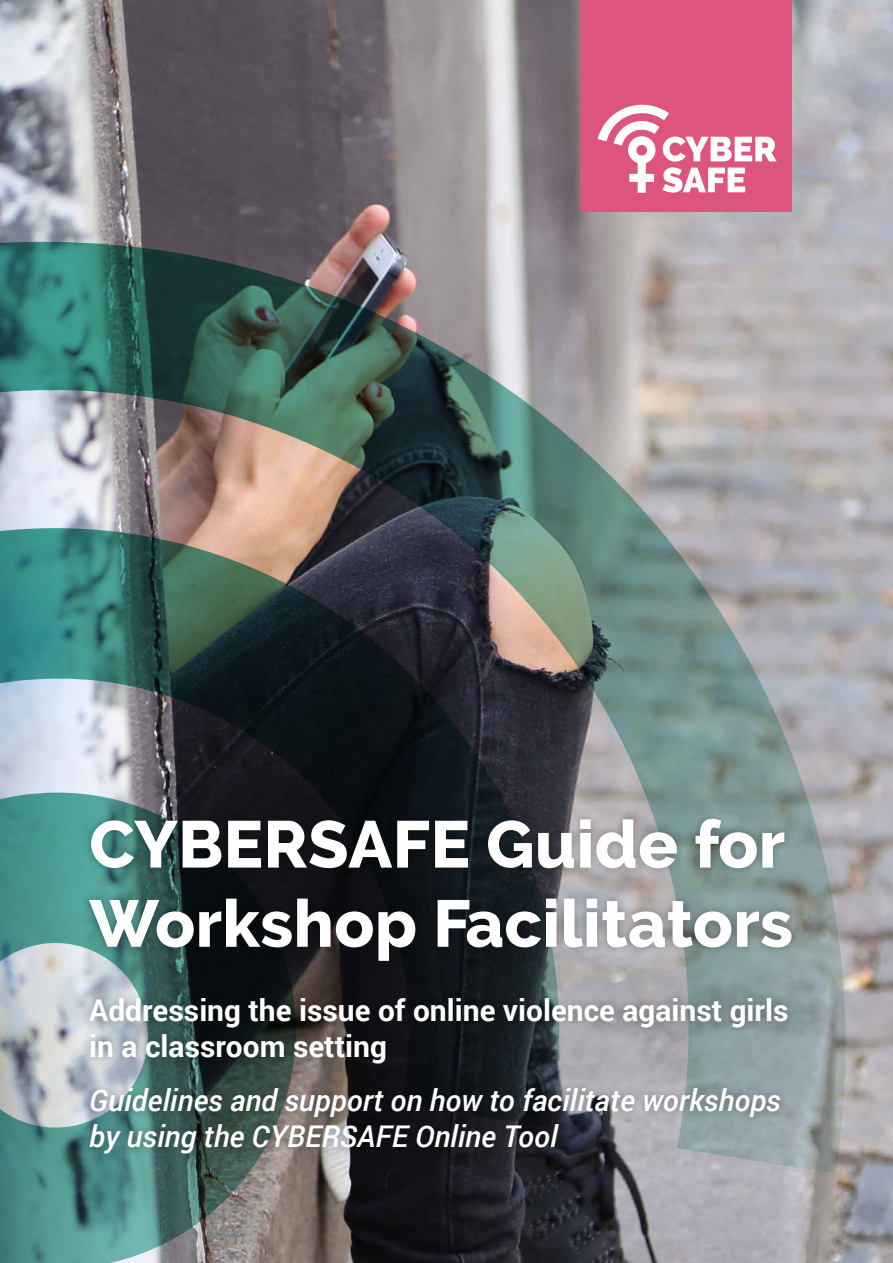
<style>
.page{position:relative;width:893px;height:1263px;background:#fff}
.page>*{position:absolute;margin:0;border:0;box-sizing:border-box;transform-origin:0 0}
.t1{font:800 66px/79.2px "Raleway";letter-spacing:.005em;color:#fff}
.t2{font:italic 500 29.85px/35.8px "Roboto";color:#fff}
.t3{font:700 29.85px/35.8px "Roboto";color:#fff}
</style>
<div class="page">
<img style="left:0;top:0;width:893px;height:1263px">
<div style="left:580px;top:0;width:212px;height:211px;background:#dd547c"></div>
<svg style="left:597px;top:104px;width:180px;height:89px"></svg>
<img style="left:0;top:208px;width:875px;height:1055px">
<div style="left:81px;top:810px;width:720px;height:352px;background:#000;opacity:.3"></div>
<h1 class="t1" style="left:89px;top:805px;width:705px">CYBERSAFE Guide for<br>Workshop Facilitators</h1>
<p class="t3" style="left:89px;top:991px;width:701px">Addressing the issue of online violence against girls in a classroom setting</p>
<p class="t2" style="left:89px;top:1081px;width:693px">Guidelines and support on how to facilitate workshops by using the CYBERSAFE Online Tool</p>
</div>
